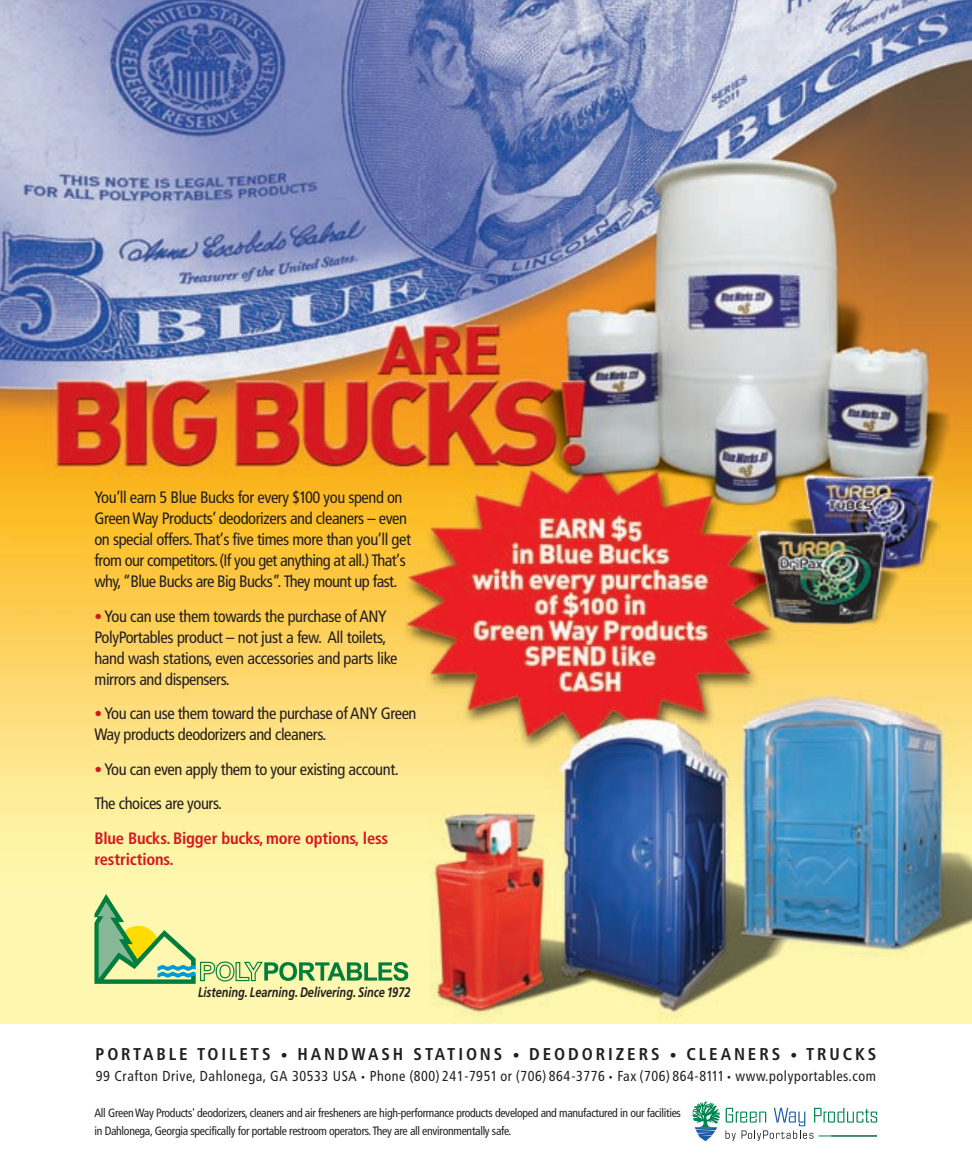
<style>
.page{position:relative;width:972px;height:1175px;background:#fff}
.page>*{position:absolute;margin:0;border:0;box-sizing:border-box;transform-origin:0 0}
.t1{font:700 condensed 17.1px "Frutiger";letter-spacing:.17em;color:#231f20}
.t2{font:condensed 16.5px/21px "Frutiger";letter-spacing:-.025em;color:#231f20}
.t3{font:700 condensed 16.5px/21px "Frutiger";letter-spacing:-.01em;color:#d7171f}
.t4{font:condensed 14.4px "Frutiger";letter-spacing:.04em;color:#231f20}
.t5{font:italic 700 13.8px "Frutiger";letter-spacing:-.005em;color:#231f20;scale:.8 1}
.t6{font:condensed 12px/18px "Frutiger";letter-spacing:-.025em;color:#231f20}
.s1{font-family:"DIN";font-weight:900;font-stretch:normal;color:#d7171f}
.s2{font-size:13.65px}
.s3{font-size:7.95px}
</style>
<div class="page">
<img style="left:0;top:0;width:972px;height:1024px">
<svg style="left:94px;top:894px;width:314px;height:90px;background:#d6e39c"></svg>
<svg style="left:692px;top:1101px;width:185px;height:40px"></svg>
<p class="t2" style="left:94px;top:487px;width:318px">You’ll earn 5 Blue Bucks for every $100 you spend on Green Way Products’ deodorizers and cleaners – even on special offers. That’s five times more than you’ll get from our competitors.(If you get anything at all.) That’s why,“Blue Bucks are Big Bucks”. They mount up fast.</p>
<p class="t2" style="left:94px;top:605px;width:305px"><span class="s1">•</span> You can use them towards the purchase of ANY PolyPortables product – not just a few. All toilets, hand wash stations, even accessories and parts like mirrors and dispensers.</p>
<p class="t2" style="left:94px;top:703px;width:324px"><span class="s1">•</span> You can use them toward the purchase of ANY Green<br>Way products deodorizers and cleaners.</p>
<p class="t2" style="left:94px;top:752px;width:306px;line-height:34.5px"><span class="s1">•</span> You can even apply them to your existing account.<br>The choices are yours.</p>
<p class="t3" style="left:94px;top:827px;width:295px">Blue Bucks. Bigger bucks, more options, less restrictions.</p>
<p class="t5" style="left:198px;top:984px;width:267px">Listening. Learning. Delivering. Since 1972</p>
<p class="t1" style="left:96px;top:1043px;width:782px">PORTABLE TOILETS <span class="s2">•</span> HANDWASH STATIONS <span class="s2">•</span> DEODORIZERS <span class="s2">•</span> CLEANERS <span class="s2">•</span> TRUCKS</p>
<p class="t4" style="left:96px;top:1068px;width:782px">99 Crafton Drive, Dahlonega, GA 30533 USA <span class="s3">•</span> Phone (800) 241-7951 or (706) 864-3776 <span class="s3">•</span> Fax (706) 864-8111 <span class="s3">•</span> www.polyportables.com</p>
<p class="t6" style="left:94px;top:1104px;width:588px">All Green Way Products' deodorizers, cleaners and air fresheners are high-performance products developed and manufactured in our facilities in Dahlonega, Georgia specifically for portable restroom operators. They are all environmentally safe.</p>
</div>
